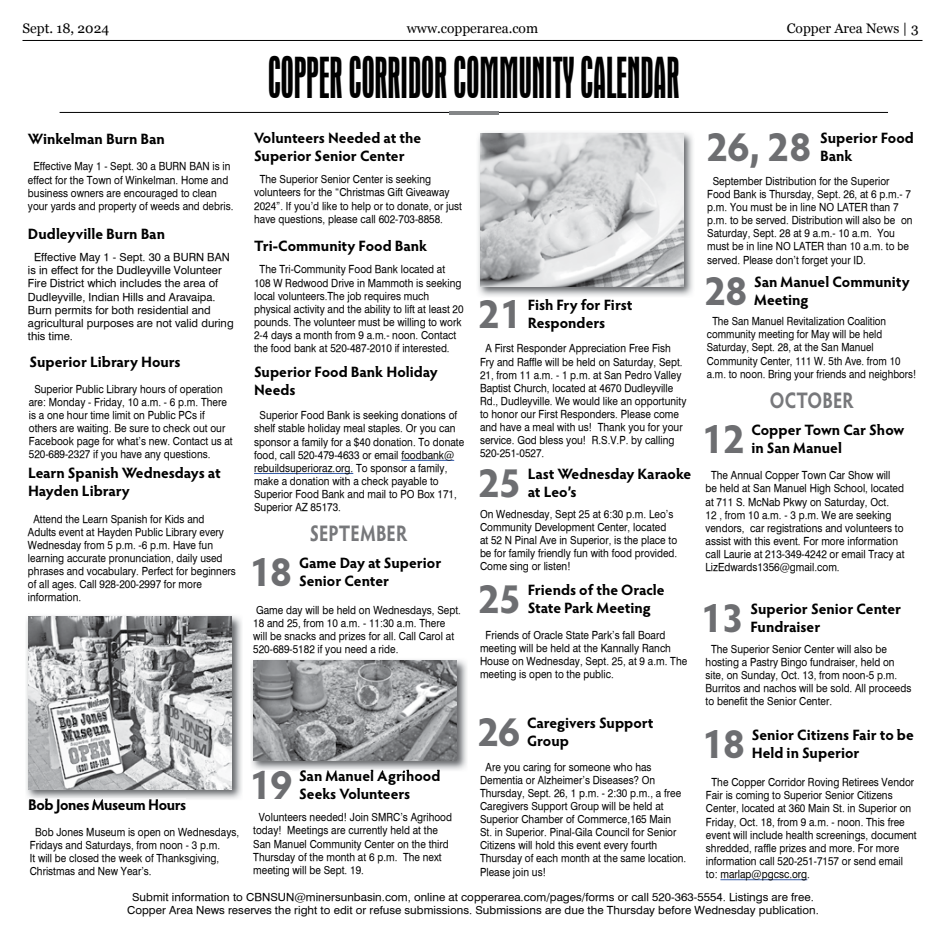
<style>
.page{position:relative;width:945px;height:945px;background:#fff}
.page>*{position:absolute;margin:0;border:0;box-sizing:border-box;transform-origin:0 0}
.t1{font:condensed 60px "Aurora BT";color:#000;scale:.8 1}
.t2{font:700 41.25px "Hypatia Sans Pro";letter-spacing:-.025em;color:#6d6e71}
.t3{font:700 22.5px "Hypatia Sans Pro";letter-spacing:.005em;color:#77787b;scale:.8 1}
.t4{font:700 15px/18px "Hypatia Sans Pro";color:#000}
.t5{font:700 15px "Hypatia Sans Pro";letter-spacing:-.025em;color:#000}
.t6{font:13.75px "Georgia";color:#000}
.t7{font:11.25px/13.1px "Geneva";color:#000;scale:.9 1}
.t8{font:11.25px/13.1px "Geneva";color:#000;text-align:center}
.t9{font:11.25px/13.1px "Geneva";color:#000;scale:.88 1}
</style>
<div class="page">
<hr style="left:22px;top:40px;width:900px;height:1px;background:#000">
<hr style="left:60px;top:112px;width:828px;height:1px;background:#000">
<hr style="left:449px;top:111px;width:49px;height:4px;background:#848688">
<img style="left:251px;top:660px;width:216px;height:111px">
<img style="left:260px;top:771px;width:26px;height:1px">
<img style="left:300px;top:770px;width:141px;height:2px">
<img style="left:253px;top:661px;width:204px;height:100px">
<img style="left:26px;top:616px;width:216px;height:183px">
<img style="left:29px;top:799px;width:129px;height:1px">
<img style="left:28px;top:617px;width:204px;height:172px">
<hr style="left:720px;top:879px;width:87px;height:1px;background:#355caa">
<hr style="left:401px;top:460px;width:53px;height:1px;background:#355caa">
<hr style="left:254px;top:473px;width:99px;height:1px;background:#355caa">
<img style="left:478px;top:132px;width:215px;height:164px">
<img style="left:480px;top:133px;width:203px;height:153px">
<p class="t6" style="left:22px;top:18px;width:88px">Sept. 18, 2024</p>
<p class="t6" style="left:407px;top:18px;width:133px">www.copperarea.com</p>
<p class="t6" style="left:787px;top:18px;width:133px">Copper Area News | 3</p>
<h1 class="t1" style="left:268px;top:46px;width:516px">COPPER CORRIDOR COMMUNITY CALENDAR</h1>
<h3 class="t4" style="left:28px;top:130px;width:138px">Winkelman Burn Ban</h3>
<p class="t7" style="left:28px;top:160px;width:230px;text-indent:6px">Effective May 1 - Sept. 30 a BURN BAN is in effect for the Town of Winkelman. Home and business owners are encouraged to clean your yards and property of weeds and debris.</p>
<h3 class="t4" style="left:28px;top:224px;width:139px">Dudleyville Burn Ban</h3>
<p class="t8" style="left:28px;top:251px;width:207px;text-align:left;text-indent:6px">Effective May 1 - Sept. 30 a BURN BAN is in effect for the Dudleyville Volunteer Fire District which includes the area of Dudleyville, Indian Hills and Aravaipa.<br>Burn permits for both residential and agricultural purposes are not valid during this time.</p>
<h3 class="t4" style="left:30px;top:352px;width:153px">Superior Library Hours</h3>
<p class="t7" style="left:29px;top:382px;width:228px;text-indent:6px">Superior Public Library hours of operation are: Monday - Friday, 10 a.m. - 6 p.m. There is a one hour time limit on Public PCs if others are waiting. Be sure to check out our Facebook page for what’s new. Contact us at 520-689-2327 if you have any questions.</p>
<h3 class="t4" style="left:28px;top:463px;width:194px">Learn Spanish Wednesdays at<br>Hayden Library</h3>
<p class="t7" style="left:28px;top:512px;width:233px;text-indent:6px">Attend the Learn Spanish for Kids and<br>Adults event at Hayden Public Library every Wednesday from 5 p.m. -6 p.m. Have fun learning accurate pronunciation, daily used phrases and vocabulary. Perfect for beginners of all ages. Call 928-200-2997 for more information.</p>
<h3 class="t4" style="left:254px;top:128px;width:169px">Volunteers Needed at the<br>Superior Senior Center</h3>
<p class="t7" style="left:254px;top:173px;width:233px;text-indent:6px">The Superior Senior Center is seeking volunteers for the “Christmas Gift Giveaway 2024”. If you’d like to help or to donate, or just have questions, please call 602-703-8858.</p>
<h3 class="t4" style="left:254px;top:236px;width:175px">Tri-Community Food Bank</h3>
<p class="t7" style="left:254px;top:263px;width:234px;text-indent:6px">The Tri-Community Food Bank located at 108 W Redwood Drive in Mammoth is seeking local volunteers.The job requires much physical activity and the ability to lift at least 20 pounds. The volunteer must be willing to work 2-4 days a month from 9 a.m.- noon. Contact the food bank at 520-487-2010 if interested.</p>
<h3 class="t4" style="left:254px;top:362px;width:185px">Superior Food Bank Holiday<br>Needs</h3>
<p class="t7" style="left:254px;top:409px;width:235px;text-indent:6px">Superior Food Bank is seeking donations of shelf stable holiday meal staples. Or you can sponsor a family for a $40 donation. To donate food, call 520-479-4633 or email foodbank@ rebuildsuperioraz.org. To sponsor a family, make a donation with a check payable to Superior Food Bank and mail to PO Box 171, Superior AZ 85173.</p>
<h3 class="t3" style="left:310px;top:518px;width:123px">SEPTEMBER</h3>
<h2 class="t2" style="left:248px;top:542px;width:46px">18</h2>
<h3 class="t4" style="left:299px;top:553px;width:144px">Game Day at Superior<br>Senior Center</h3>
<p class="t7" style="left:253px;top:603px;width:232px">Game day will be held on Wednesdays, Sept.<br>18 and 25, from 10 a.m. - 11:30 a.m. There will be snacks and prizes for all. Call Carol at 520-689-5182 if you need a ride.</p>
<h3 class="t5" style="left:28px;top:794px;width:160px">Bob Jones Museum Hours</h3>
<p class="t7" style="left:30px;top:825px;width:234px;text-indent:5px">Bob Jones Museum is open on Wednesdays, Fridays and Saturdays, from noon - 3 p.m.<br>It will be closed the week of Thanksgiving, Christmas and New Year’s.</p>
<h2 class="t2" style="left:248px;top:755px;width:46px">19</h2>
<h3 class="t4" style="left:299px;top:766px;width:143px">San Manuel Agrihood<br>Seeks Volunteers</h3>
<p class="t7" style="left:253px;top:811px;width:222px;text-indent:6px">Volunteers needed! Join SMRC’s Agrihood today! Meetings are currently held at the San Manuel Community Center on the third Thursday of the month at 6 p.m. The next meeting will be Sept. 19.</p>
<h2 class="t2" style="left:477px;top:284px;width:46px">21</h2>
<h3 class="t4" style="left:528px;top:295px;width:106px">Fish Fry for First<br>Responders</h3>
<p class="t7" style="left:480px;top:342px;width:231px;text-indent:6px">A First Responder Appreciation Free Fish Fry and Raffle will be held on Saturday, Sept.<br>21, from 11 a.m. - 1 p.m. at San Pedro Valley Baptist Church, located at 4670 Dudleyville Rd., Dudleyville. We would like an opportunity to honor our First Responders. Please come and have a meal with us! Thank you for your service. God bless you! R.S.V.P. by calling 520-251-0527.</p>
<h2 class="t2" style="left:477px;top:453px;width:46px">25</h2>
<h3 class="t4" style="left:528px;top:464px;width:165px">Last Wednesday Karaoke at Leo’s</h3>
<p class="t7" style="left:480px;top:507px;width:221px">On Wednesday, Sept 25 at 6:30 p.m. Leo’s Community Development Center, located at 52 N Pinal Ave in Superior, is the place to be for family friendly fun with food provided.<br>Come sing or listen!</p>
<h2 class="t2" style="left:477px;top:569px;width:46px">25</h2>
<h3 class="t4" style="left:528px;top:580px;width:138px">Friends of the Oracle<br>State Park Meeting</h3>
<p class="t7" style="left:480px;top:628px;width:232px;text-indent:6px">Friends of Oracle State Park’s fall Board meeting will be held at the Kannally Ranch House on Wednesday, Sept. 25, at 9 a.m. The meeting is open to the public.</p>
<h2 class="t2" style="left:476px;top:702px;width:46px">26</h2>
<h3 class="t4" style="left:527px;top:713px;width:128px">Caregivers Support<br>Group</h3>
<p class="t7" style="left:480px;top:760px;width:231px;text-indent:6px">Are you caring for someone who has Dementia or Alzheimer’s Diseases? On Thursday, Sept. 26, 1 p.m. - 2:30 p.m., a free Caregivers Support Group will be held at Superior Chamber of Commerce,165 Main<br>St. in Superior. Pinal-Gila Council for Senior Citizens will hold this event every fourth Thursday of each month at the same location.<br>Please join us!</p>
<h2 class="t2" style="left:706px;top:118px;width:108px">26, 28</h2>
<h3 class="t4" style="left:820px;top:128px;width:95px">Superior Food<br>Bank</h3>
<p class="t7" style="left:707px;top:174px;width:230px;text-indent:6px">September Distribution for the Superior Food Bank is Thursday, Sept. 26, at 6 p.m.- 7 p.m. You must be in line NO LATER than 7 p.m. to be served. Distribution will also be on Saturday, Sept. 28 at 9 a.m.- 10 a.m. You must be in line NO LATER than 10 a.m. to be served. Please don’t forget your ID.</p>
<h2 class="t2" style="left:704px;top:261px;width:46px">28</h2>
<h3 class="t4" style="left:754px;top:272px;width:157px">San Manuel Community<br>Meeting</h3>
<p class="t9" style="left:707px;top:315px;width:239px;text-indent:5px">The San Manuel Revitalization Coalition community meeting for May will be held Saturday, Sept. 28, at the San Manuel Community Center, 111 W. 5th Ave. from 10 a.m. to noon. Bring your friends and neighbors!</p>
<h3 class="t3" style="left:770px;top:385px;width:107px">OCTOBER</h3>
<h2 class="t2" style="left:701px;top:409px;width:46px">12</h2>
<h3 class="t4" style="left:751px;top:420px;width:155px">Copper Town Car Show in San Manuel</h3>
<p class="t7" style="left:706px;top:469px;width:223px;text-indent:6px">The Annual Copper Town Car Show will be held at San Manuel High School, located at 711 S. McNab Pkwy on Saturday, Oct.<br>12 , from 10 a.m. - 3 p.m. We are seeking vendors, car registrations and volunteers to assist with this event. For more information call Laurie at 213-349-4242 or email Tracy at LizEdwards1356@gmail.com.</p>
<h2 class="t2" style="left:700px;top:588px;width:46px">13</h2>
<h3 class="t4" style="left:751px;top:599px;width:152px">Superior Senior Center<br>Fundraiser</h3>
<p class="t7" style="left:706px;top:642px;width:230px;text-indent:6px">The Superior Senior Center will also be hosting a Pastry Bingo fundraiser, held on site, on Sunday, Oct. 13, from noon-5 p.m.<br>Burritos and nachos will be sold. All proceeds to benefit the Senior Center.</p>
<h2 class="t2" style="left:701px;top:715px;width:46px">18</h2>
<h3 class="t4" style="left:752px;top:726px;width:164px">Senior Citizens Fair to be<br>Held in Superior</h3>
<p class="t7" style="left:706px;top:776px;width:236px;text-indent:6px">The Copper Corridor Roving Retirees Vendor Fair is coming to Superior Senior Citizens Center, located at 360 Main St. in Superior on Friday, Oct. 18, from 9 a.m. - noon. This free event will include health screenings, document shredded, raffle prizes and more. For more information call 520-251-7157 or send email to: marlap@pgcsc.org.</p>
<p class="t8" style="left:127px;top:890px;width:693px">Submit information to CBNSUN@minersunbasin.com, online at copperarea.com/pages/forms or call 520-363-5554. Listings are free.<br>Copper Area News reserves the right to edit or refuse submissions. Submissions are due the Thursday before Wednesday publication.</p>
</div>
